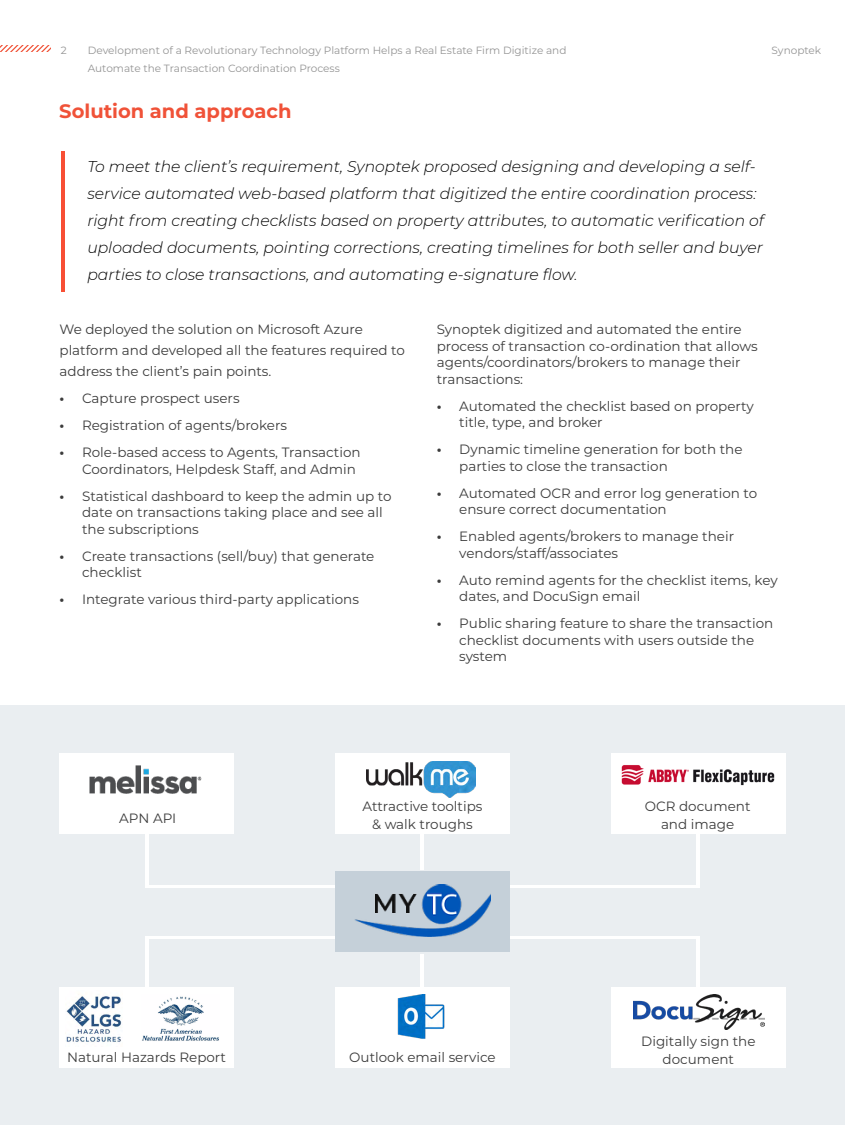
<style>
.page{position:relative;width:845px;height:1125px;background:#fff}
.page>*{position:absolute;margin:0;border:0;box-sizing:border-box;transform-origin:0 0}
.t1{font:700 19.5px "Montserrat";color:#f05238}
.t2{font:italic 300 15.6px/27px "Montserrat";color:#000}
.t3{font:13.5px/16.5px "Montserrat";color:#3c3c3c}
.t4{font:10.5px/18px "Montserrat";color:#949494}
.s1{font-weight:700}
</style>
<div class="page">
<svg style="left:0;top:45px;width:50px;height:7px"></svg>
<hr style="left:61px;top:152px;width:3px;height:140px;background:#f84f35">
<div style="left:0;top:705px;width:844px;height:420px;background:#eaeef1"></div>
<div style="left:335px;top:872px;width:174px;height:80px;background:#c5d0d9"></div>
<img style="left:355px;top:885px;width:135px;height:51px">
<div style="left:59px;top:753px;width:174px;height:81px;background:#fff"></div>
<img style="left:89px;top:765px;width:113px;height:29px">
<div style="left:59px;top:987px;width:174px;height:81px;background:#fff"></div>
<img style="left:66px;top:995px;width:56px;height:47px">
<div style="left:335px;top:753px;width:174px;height:81px;background:#fff"></div>
<img style="left:366px;top:761px;width:109px;height:36px">
<div style="left:335px;top:987px;width:174px;height:81px;background:#fff"></div>
<img style="left:397px;top:995px;width:48px;height:44px">
<div style="left:611px;top:753px;width:174px;height:81px;background:#fff"></div>
<img style="left:621px;top:765px;width:154px;height:21px">
<div style="left:611px;top:987px;width:174px;height:81px;background:#fff"></div>
<img style="left:633px;top:994px;width:131px;height:36px">
<img style="left:142px;top:996px;width:77px;height:45px">
<hr style="left:145px;top:834px;width:3px;height:54px;background:#fff">
<hr style="left:421px;top:834px;width:3px;height:36px;background:#fff">
<hr style="left:145px;top:885px;width:189px;height:3px;background:#fff">
<hr style="left:510px;top:885px;width:190px;height:3px;background:#fff">
<hr style="left:697px;top:834px;width:3px;height:54px;background:#fff">
<hr style="left:145px;top:936px;width:3px;height:54px;background:#fff">
<hr style="left:421px;top:954px;width:3px;height:36px;background:#fff">
<hr style="left:145px;top:936px;width:189px;height:3px;background:#fff">
<hr style="left:510px;top:936px;width:190px;height:3px;background:#fff">
<hr style="left:697px;top:936px;width:3px;height:54px;background:#fff">
<p class="t4" style="left:61px;top:41px;width:7px">2</p>
<p class="t4" style="left:88px;top:41px;width:480px">Development of a Revolutionary Technology Platform Helps a Real Estate Firm Digitize and<br>Automate the Transaction Coordination Process</p>
<p class="t4" style="left:771px;top:41px;width:51px">Synoptek</p>
<h1 class="t1" style="left:59px;top:97px;width:234px">Solution and approach</h1>
<p class="t2" style="left:87px;top:153px;width:678px">To meet the client’s requirement, Synoptek proposed designing and developing a self&shy;service automated web-based platform that digitized the entire coordination process: right from creating checklists based on property attributes, to automatic verification of uploaded documents, pointing corrections, creating timelines for both seller and buyer parties to close transactions, and automating e-signature flow.</p>
<p class="t3" style="left:59px;top:318px;width:347px;line-height:21px">We deployed the solution on Microsoft Azure platform and developed all the features required to address the client’s pain points.</p>
<p class="t3" style="left:59px;top:390px;width:181px"><span class="s1">•</span> Capture prospect users</p>
<p class="t3" style="left:59px;top:417px;width:229px"><span class="s1">•</span> Registration of agents/brokers</p>
<p class="t3" style="left:82px;top:444px;width:280px;text-indent:-23px"><span class="s1">•</span> Role-based access to Agents, Transaction<br>Coordinators, Helpdesk Staff, and Admin</p>
<p class="t3" style="left:82px;top:487px;width:311px;text-indent:-23px"><span class="s1">•</span> Statistical dashboard to keep the admin up to date on transactions taking place and see all the subscriptions</p>
<p class="t3" style="left:82px;top:547px;width:294px;text-indent:-23px"><span class="s1">•</span> Create transactions (sell/buy) that generate checklist</p>
<p class="t3" style="left:59px;top:591px;width:301px"><span class="s1">•</span> Integrate various third-party applications</p>
<p class="t3" style="left:437px;top:321px;width:322px">Synoptek digitized and automated the entire process of transaction co-ordination that allows agents/coordinators/brokers to manage their transactions:</p>
<p class="t3" style="left:459px;top:397px;width:296px;text-indent:-23px"><span class="s1">•</span> Automated the checklist based on property title, type, and broker</p>
<p class="t3" style="left:459px;top:441px;width:285px;text-indent:-23px"><span class="s1">•</span> Dynamic timeline generation for both the parties to close the transaction</p>
<p class="t3" style="left:459px;top:484px;width:299px;text-indent:-23px"><span class="s1">•</span> Automated OCR and error log generation to ensure correct documentation</p>
<p class="t3" style="left:459px;top:528px;width:276px;text-indent:-23px"><span class="s1">•</span> Enabled agents/brokers to manage their vendors/staff/associates</p>
<p class="t3" style="left:459px;top:571px;width:320px;text-indent:-23px"><span class="s1">•</span> Auto remind agents for the checklist items, key dates, and DocuSign email</p>
<p class="t3" style="left:459px;top:615px;width:315px;text-indent:-23px"><span class="s1">•</span> Public sharing feature to share the transaction checklist documents with users outside the system</p>
<p class="t3" style="left:119px;top:810px;width:59px">APN API</p>
<p class="t3" style="left:362px;top:797px;width:121px;line-height:18px;text-align:center">Attractive tooltips &amp; walk troughs</p>
<p class="t3" style="left:644px;top:797px;width:107px;line-height:18px;text-align:center">OCR document and image</p>
<p class="t3" style="left:67px;top:1049px;width:160px">Natural Hazards Report</p>
<p class="t3" style="left:349px;top:1049px;width:148px">Outlook email service</p>
<p class="t3" style="left:641px;top:1032px;width:116px;line-height:18px;text-align:center">Digitally sign the document</p>
</div>
